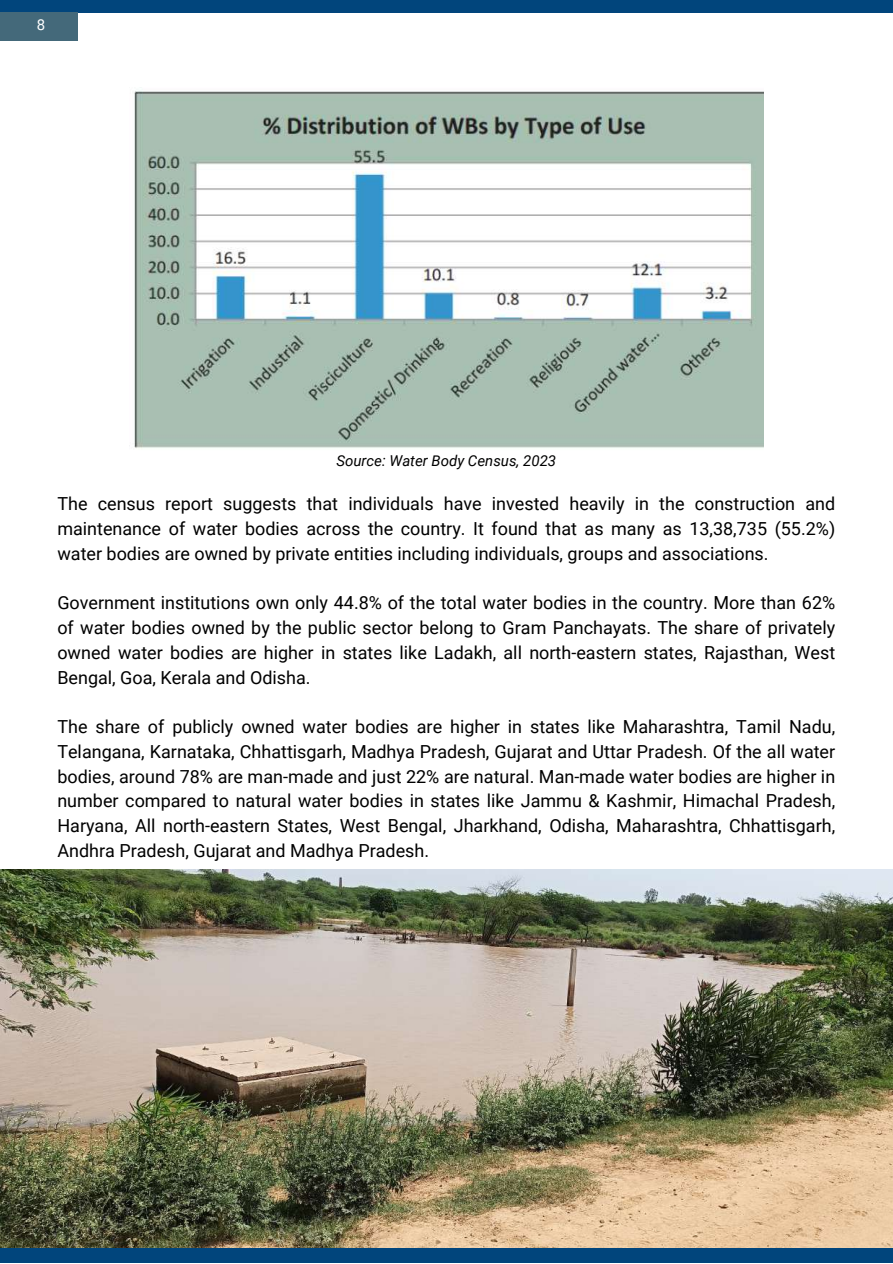
<style>
.page{position:relative;width:893px;height:1264px;background:#fff}
.page>*{position:absolute;margin:0;border:0;box-sizing:border-box;transform-origin:0 0}
.t1{font:18px/24.8px "Roboto";color:#000;text-align:justify}
.t2{font:italic 15px "Roboto";color:#000}
.t3{font:15px "Roboto";color:#fff}
</style>
<div class="page">
<div style="left:0;top:0;width:892px;height:12px;background:#01457c"></div>
<img style="left:0;top:869px;width:892px;height:379px">
<div style="left:0;top:1248px;width:892px;height:14px;background:#01457c"></div>
<img style="left:134px;top:91px;width:629px;height:357px">
<div style="left:0;top:12px;width:77px;height:28px;background:#44697a"></div>
<p class="t3" style="left:37px;top:16px;width:10px">8</p>
<p class="t2" style="left:336px;top:452px;width:221px">Source: Water Body Census, 2023</p>
<p class="t1" style="left:57px;top:492px;width:779px">The census report suggests that individuals have invested heavily in the construction and maintenance of water bodies across the country. It found that as many as 13,38,735 (55.2%) water bodies are owned by private entities including individuals, groups and associations.</p>
<p class="t1" style="left:57px;top:591px;width:779px">Government institutions own only 44.8% of the total water bodies in the country. More than 62% of water bodies owned by the public sector belong to Gram Panchayats. The share of privately owned water bodies are higher in states like Ladakh, all north-eastern states, Rajasthan, West Bengal, Goa, Kerala and Odisha.</p>
<p class="t1" style="left:57px;top:714px;width:779px">The share of publicly owned water bodies are higher in states like Maharashtra, Tamil Nadu, Telangana, Karnataka, Chhattisgarh, Madhya Pradesh, Gujarat and Uttar Pradesh. Of the all water bodies, around 78% are man-made and just 22% are natural. Man-made water bodies are higher in number compared to natural water bodies in states like Jammu &amp; Kashmir, Himachal Pradesh, Haryana, All north-eastern States, West Bengal, Jharkhand, Odisha, Maharashtra, Chhattisgarh, Andhra Pradesh, Gujarat and Madhya Pradesh.</p>
</div>
